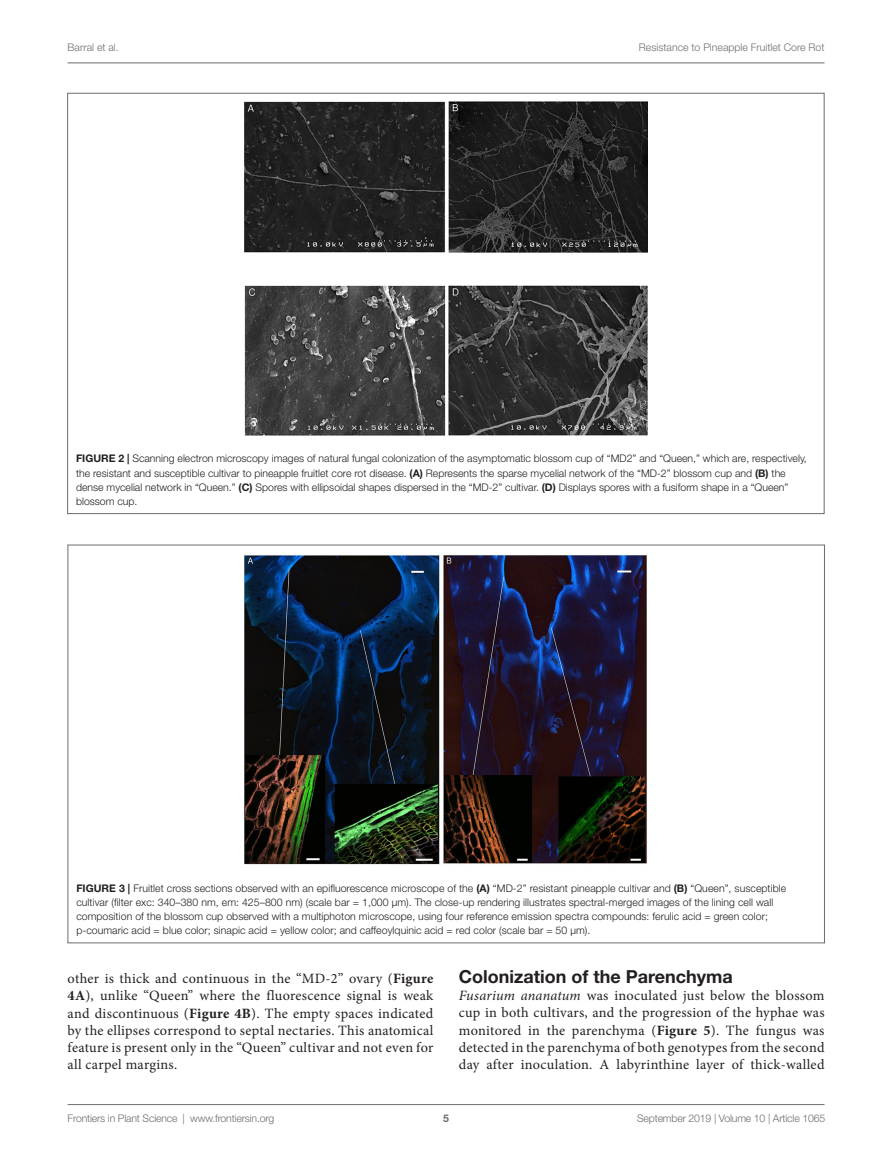
<style>
.page{position:relative;width:893px;height:1170px;background:#fff}
.page>*{position:absolute;margin:0;border:0;box-sizing:border-box;transform-origin:0 0}
._2{font:700 18px "Helvetica Neue LT Std";color:#231f20}
.T1{font:14.25px/17.2px "Minion Pro";letter-spacing:.02em;color:#231f20;text-align:justify}
.FC{font:300 10.5px/14.2px "Helvetica Neue LT Std";letter-spacing:.005em;color:#231f20}
.t1{font:300 10.5px "Helvetica Neue LT Std";letter-spacing:-.015em;color:#6c6d70}
.t2{font:700 10.5px "Helvetica Neue LT Std";color:#6c6d70}
.s1{font-weight:700}
.s2{font-style:italic}
</style>
<div class="page">
<hr style="left:68px;top:63px;width:756px;height:1px;background:#6c6d70">
<hr style="left:68px;top:1104px;width:756px;height:1px;background:#6c6d70">
<img style="left:244px;top:102px;width:404px;height:333px">
<img style="left:245px;top:553px;width:402px;height:311px">
<p class="t1" style="left:68px;top:41px;width:53px">Barral et al.</p>
<p class="t1" style="left:639px;top:41px;width:187px">Resistance to Pineapple Fruitlet Core Rot</p>
<p class="FC" style="left:76px;top:451px;width:732px"><span class="s1">FIGURE 2 |</span> Scanning electron microscopy images of natural fungal colonization of the asymptomatic blossom cup of “MD2” and “Queen,” which are, respectively, the resistant and susceptible cultivar to pineapple fruitlet core rot disease. <span class="s1">(A)</span> Represents the sparse mycelial network of the “MD-2” blossom cup and <span class="s1">(B)</span> the dense mycelial network in “Queen.” <span class="s1">(C)</span> Spores with ellipsoidal shapes dispersed in the “MD-2” cultivar. <span class="s1">(D)</span> Displays spores with a fusiform shape in a “Queen” blossom cup.</p>
<p class="FC" style="left:76px;top:880px;width:711px"><span class="s1">FIGURE 3 |</span> Fruitlet cross sections observed with an epifluorescence microscope of the <span class="s1">(A)</span> “MD-2” resistant pineapple cultivar and <span class="s1">(B)</span> “Queen”, susceptible cultivar (filter exc: 340–380 nm, em: 425–800 nm) (scale bar = 1,000 µm). The close-up rendering illustrates spectral-merged images of the lining cell wall composition of the blossom cup observed with a multiphoton microscope, using four reference emission spectra compounds: ferulic acid = green color; p-coumaric acid = blue color; sinapic acid = yellow color; and caffeoylquinic acid = red color (scale bar = 50 µm).</p>
<p class="T1" style="left:68px;top:969px;width:367px">other is thick and continuous in the “MD-2” ovary (<span class="s1">Figure 4A</span>), unlike “Queen” where the fluorescence signal is weak and discontinuous (<span class="s1">Figure 4B</span>). The empty spaces indicated by the ellipses correspond to septal nectaries. This anatomical feature is present only in the “Queen” cultivar and not even for all carpel margins.</p>
<p class="_2" style="left:459px;top:965px;width:275px">Colonization of the Parenchyma</p>
<p class="T1" style="left:459px;top:987px;width:367px"><span class="s2">Fusarium ananatum</span> was inoculated just below the blossom cup in both cultivars, and the progression of the hyphae was monitored in the parenchyma (<span class="s1">Figure 5</span>). The fungus was detected in the parenchyma of both genotypes from the second day after inoculation. A labyrinthine layer of thick-walled</p>
<p class="t1" style="left:68px;top:1111px;width:208px">Frontiers in Plant Science | www.frontiersin.org</p>
<p class="t2" style="left:443px;top:1111px;width:7px">5</p>
<p class="t1" style="left:637px;top:1111px;width:190px">September 2019 | Volume 10 | Article 1065</p>
</div>
